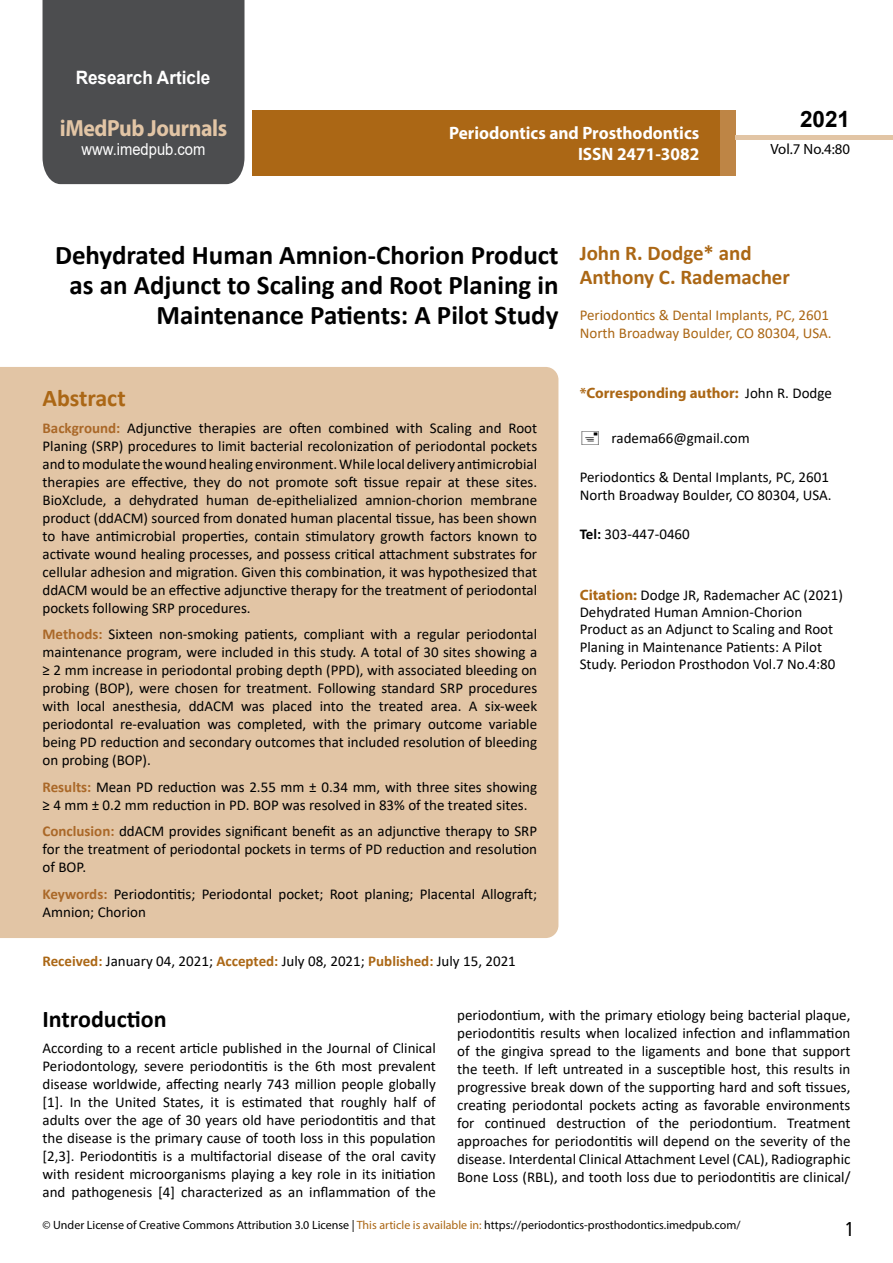
<style>
.page{position:relative;width:893px;height:1263px;background:#fff}
.page>*{position:absolute;margin:0;border:0;box-sizing:border-box;transform-origin:0 0}
.t1{font:700 27px/30px "Calibri";color:#000;text-align:right}
.t2{font:25.5px "Tunga";color:#000}
.t3{font:700 24px "Calibri";color:#000}
.t4{font:700 24px "Calibri";color:#ab6715}
.t5{font:700 23.4px "Myriad Pro";letter-spacing:-.02em;color:#e2c5a5;scale:.93 1}
.t6{font:700 22.5px "Arial";color:#000}
.t7{font:700 21px/24px "Calibri";color:#ab6715}
.t8{font:700 18.45px "Arial";color:#fff;scale:.93 1}
.t9{font:700 18px/21.6px "Myriad Pro";color:#fff;text-align:right;scale:.96 1}
.t10{font:16.5px "Arial";color:#fff;scale:.89 1}
.t11{font:15px/18px "Calibri";color:#000;text-align:justify}
.t12{font:15px/18px "Calibri";color:#ab6715}
.t13{font:700 15px "Myriad Pro";color:#ab6715}
.t14{font:14.85px "Myriad Pro";color:#000}
.t15{font:12px "Myriad Pro";color:#000}
.s1{font-weight:700;color:#aa6828}
.s2{font-weight:700;color:#ab6715}
.s3{font-family:"Calibri";font-weight:400;color:#000}
.s4{font-weight:700}
.s5{font-family:"Myriad Pro";font-weight:700;color:#ab6715}
.s6{color:#ab6715}
</style>
<div class="page">
<div style="left:252px;top:110px;width:469px;height:66px;background:#ab6715"></div>
<div style="left:720px;top:110px;width:16px;height:66px;background:#be8545"></div>
<div style="left:43px;top:0;width:201px;height:184px;background:#4c4d4f"></div>
<div style="left:736px;top:135px;width:157px;height:5px;background:#e2c5a5"></div>
<div style="left:0;top:367px;width:558px;height:571px;background:#e2c5a5"></div>
<p class="t8" style="left:76px;top:64px;width:146px">Research Article</p>
<h3 class="t5" style="left:60px;top:113px;width:181px">iMedPub Journals</h3>
<p class="t10" style="left:82px;top:138px;width:141px">www.imedpub.com</p>
<p class="t9" style="left:449px;top:121px;width:262px">Periodontics and Prosthodontics<br>ISSN 2471-3082</p>
<h3 class="t6" style="left:800px;top:104px;width:52px">2021</h3>
<p class="t14" style="left:770px;top:140px;width:81px">Vol.7 No.4:80</p>
<h1 class="t1" style="left:55px;top:240px;width:505px">Dehydrated Human Amnion-Chorion Product as an Adjunct to Scaling and Root Planing in<br>Maintenance Patients: A Pilot Study</h1>
<h3 class="t4" style="left:43px;top:381px;width:85px">Abstract</h3>
<p class="t11" style="left:43px;top:418px;width:496px"><span class="s1">Background:</span> Adjunctive therapies are often combined with Scaling and Root Planing (SRP) procedures to limit bacterial recolonization of periodontal pockets and to modulate the wound healing environment. While local delivery antimicrobial therapies are effective, they do not promote soft tissue repair at these sites.<br>BioXclude, a dehydrated human de-epithelialized amnion-chorion membrane product (ddACM) sourced from donated human placental tissue, has been shown to have antimicrobial properties, contain stimulatory growth factors known to activate wound healing processes, and possess critical attachment substrates for cellular adhesion and migration. Given this combination, it was hypothesized that ddACM would be an effective adjunctive therapy for the treatment of periodontal pockets following SRP procedures.</p>
<p class="t11" style="left:43px;top:625px;width:496px"><span class="s1">Methods:</span> Sixteen non-smoking patients, compliant with a regular periodontal maintenance program, were included in this study. A total of 30 sites showing a ≥ 2 mm increase in periodontal probing depth (PPD), with associated bleeding on probing (BOP), were chosen for treatment. Following standard SRP procedures with local anesthesia, ddACM was placed into the treated area. A six-week periodontal re-evaluation was completed, with the primary outcome variable being PD reduction and secondary outcomes that included resolution of bleeding on probing (BOP).</p>
<p class="t11" style="left:43px;top:777px;width:496px"><span class="s1">Results:</span> Mean PD reduction was 2.55 mm ± 0.34 mm, with three sites showing ≥ 4 mm ± 0.2 mm reduction in PD. BOP was resolved in 83% of the treated sites.</p>
<p class="t11" style="left:43px;top:822px;width:496px"><span class="s1">Conclusion:</span> ddACM provides significant benefit as an adjunctive therapy to SRP for the treatment of periodontal pockets in terms of PD reduction and resolution of BOP.</p>
<p class="t11" style="left:43px;top:884px;width:496px"><span class="s1">Keywords:</span> Periodontitis; Periodontal pocket; Root planing; Placental Allograft;<br>Amnion; Chorion</p>
<p class="t11" style="left:43px;top:952px;width:475px"><span class="s2">Received:</span> January 04, 2021; <span class="s2">Accepted:</span> July 08, 2021; <span class="s2">Published:</span> July 15, 2021</p>
<h3 class="t7" style="left:580px;top:240px;width:212px">John R. Dodge* and<br>Anthony C. Rademacher</h3>
<p class="t12" style="left:580px;top:305px;width:253px">Periodontics &amp; Dental Implants, PC, 2601<br>North Broadway Boulder, CO 80304, USA.</p>
<p class="t13" style="left:580px;top:383px;width:254px">*Corresponding author: <span class="s3">John R. Dodge</span></p>
<p class="t11" style="left:612px;top:428px;width:140px">radema66@gmail.com</p>
<p class="t11" style="left:580px;top:467px;width:253px">Periodontics &amp; Dental Implants, PC, 2601<br>North Broadway Boulder, CO 80304, USA.</p>
<p class="t11" style="left:580px;top:525px;width:112px"><span class="s4">Tel:</span> 303-447-0460</p>
<p class="t11" style="left:580px;top:586px;width:265px;line-height:17.4px;text-align:left"><span class="s5">Citation:</span> Dodge JR, Rademacher AC (2021)<br>Dehydrated Human Amnion-Chorion Product as an Adjunct to Scaling and Root Planing in Maintenance Patients: A Pilot Study. Periodon Prosthodon Vol.7 No.4:80</p>
<h3 class="t3" style="left:43px;top:1002px;width:126px">Introduction</h3>
<p class="t11" style="left:43px;top:1039px;width:395px">According to a recent article published in the Journal of Clinical Periodontology, severe periodontitis is the 6th most prevalent disease worldwide, affecting nearly 743 million people globally [1]. In the United States, it is estimated that roughly half of adults over the age of 30 years old have periodontitis and that the disease is the primary cause of tooth loss in this population [2,3]. Periodontitis is a multifactorial disease of the oral cavity with resident microorganisms playing a key role in its initiation and pathogenesis [4] characterized as an inflammation of the</p>
<p class="t11" style="left:457px;top:1006px;width:395px">periodontium, with the primary etiology being bacterial plaque, periodontitis results when localized infection and inflammation of the gingiva spread to the ligaments and bone that support the teeth. If left untreated in a susceptible host, this results in progressive break down of the supporting hard and soft tissues, creating periodontal pockets acting as favorable environments for continued destruction of the periodontium. Treatment approaches for periodontitis will depend on the severity of the disease. Interdental Clinical Attachment Level (CAL), Radiographic Bone Loss (RBL), and tooth loss due to periodontitis are clinical/</p>
<p class="t15" style="left:43px;top:1218px;width:699px">© Under License of Creative Commons Attribution 3.0 License | <span class="s6">This article is available in:</span> https://periodontics-prosthodontics.imedpub.com/</p>
<h2 class="t2" style="left:846px;top:1212px;width:9px">1</h2>
</div>
